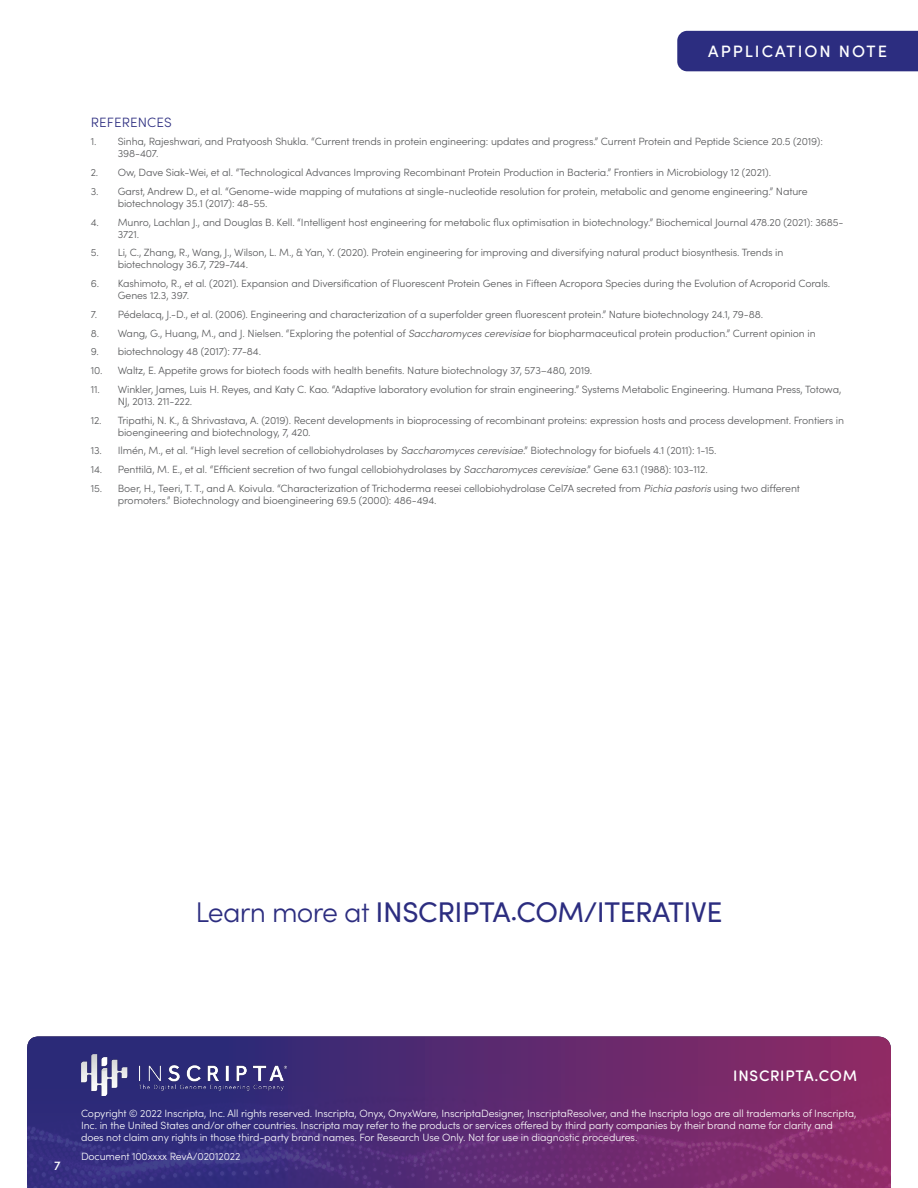
<style>
.page{position:relative;width:918px;height:1188px;background:#fff}
.page>*{position:absolute;margin:0;border:0;box-sizing:border-box;transform-origin:0 0}
.t1{font:28.5px "Sofia Pro";letter-spacing:-.015em;color:#2c2d80}
.t2{font:500 16.5px "Sofia Pro";letter-spacing:.12em;color:#fff}
.t3{font:500 15.3px "Sofia Pro Soft";letter-spacing:.05em;color:#fff}
.t4{font:300 13.5px "Sofia Pro";letter-spacing:.01em;color:#2c2d80}
.t5{font:500 12.75px "Sofia Pro";color:#fff}
.t6{font:300 10.5px/12px "Sofia Pro";letter-spacing:-.01em;color:#57585a}
.t7{font:300 10.5px/12px "Sofia Pro";letter-spacing:-.01em;color:#fff}
.s1{font-style:italic}
.s2{font-weight:300}
</style>
<div class="page">
<svg style="left:27px;top:1036px;width:864px;height:152px;background:#5b2b73"></svg>
<div style="left:677px;top:31px;width:241px;height:40px;background:#2c2d80"></div>
<img style="left:81px;top:1054px;width:206px;height:42px">
<p class="t2" style="left:708px;top:39px;width:180px">APPLICATION NOTE</p>
<p class="t4" style="left:91px;top:112px;width:83px">REFERENCES</p>
<p class="t6" style="left:118px;top:135px;width:707px;text-indent:-27px">1. Sinha, Rajeshwari, and Pratyoosh Shukla. “Current trends in protein engineering: updates and progress.” Current Protein and Peptide Science 20.5 (2019):<br>398-407.</p>
<p class="t6" style="left:91px;top:166px;width:682px">2. Ow, Dave Siak-Wei, et al. “Technological Advances Improving Recombinant Protein Production in Bacteria.” Frontiers in Microbiology 12 (2021).</p>
<p class="t6" style="left:118px;top:185px;width:692px;text-indent:-27px">3. Garst, Andrew D., et al. “Genome-wide mapping of mutations at single-nucleotide resolution for protein, metabolic and genome engineering.” Nature biotechnology 35.1 (2017): 48-55.</p>
<p class="t6" style="left:118px;top:215px;width:727px;text-indent:-27px">4. Munro, Lachlan J., and Douglas B. Kell. “Intelligent host engineering for metabolic flux optimisation in biotechnology.” Biochemical Journal 478.20 (2021): 3685-<br>3721.</p>
<p class="t6" style="left:118px;top:246px;width:667px;text-indent:-27px">5. Li, C., Zhang, R., Wang, J., Wilson, L. M., &amp; Yan, Y. (2020). Protein engineering for improving and diversifying natural product biosynthesis. Trends in biotechnology 36.7, 729-744.</p>
<p class="t6" style="left:118px;top:277px;width:714px;text-indent:-27px">6. Kashimoto, R., et al. (2021). Expansion and Diversification of Fluorescent Protein Genes in Fifteen Acropora Species during the Evolution of Acroporid Corals.<br>Genes 12.3, 397.</p>
<p class="t6" style="left:91px;top:308px;width:674px">7. Pédelacq, J.-D., et al. (2006). Engineering and characterization of a superfolder green fluorescent protein.” Nature biotechnology 24.1, 79-88.</p>
<p class="t6" style="left:91px;top:326px;width:726px">8. Wang, G., Huang, M., and J. Nielsen. “Exploring the potential of <span class="s1">Saccharomyces cerevisiae</span> for biopharmaceutical protein production.” Current opinion in</p>
<p class="t6" style="left:91px;top:345px;width:172px">9. biotechnology 48 (2017): 77-84.</p>
<p class="t6" style="left:91px;top:364px;width:503px">10. Waltz, E. Appetite grows for biotech foods with health benefits. Nature biotechnology 37, 573–480, 2019.</p>
<p class="t6" style="left:118px;top:383px;width:725px;text-indent:-27px">11. Winkler, James, Luis H. Reyes, and Katy C. Kao. “Adaptive laboratory evolution for strain engineering.” Systems Metabolic Engineering. Humana Press, Totowa,<br>NJ, 2013. 211-222.</p>
<p class="t6" style="left:118px;top:413px;width:728px;text-indent:-27px">12. Tripathi, N. K., &amp; Shrivastava, A. (2019). Recent developments in bioprocessing of recombinant proteins: expression hosts and process development. Frontiers in bioengineering and biotechnology, 7, 420.</p>
<p class="t6" style="left:91px;top:444px;width:627px">13. Ilmén, M., et al. “High level secretion of cellobiohydrolases by <span class="s1">Saccharomyces cerevisiae</span>.” Biotechnology for biofuels 4.1 (2011): 1-15.</p>
<p class="t6" style="left:91px;top:463px;width:619px">14. Penttilä, M. E., et al. “Efficient secretion of two fungal cellobiohydrolases by <span class="s1">Saccharomyces cerevisiae</span>.” Gene 63.1 (1988): 103-112.</p>
<p class="t6" style="left:118px;top:482px;width:684px;text-indent:-27px">15. Boer, H., Teeri, T. T., and A. Koivula. “Characterization of Trichoderma reesei cellobiohydrolase Cel7A secreted from <span class="s1">Pichia pastoris</span> using two different promoters.” Biotechnology and bioengineering 69.5 (2000): 486-494.</p>
<p class="t1" style="left:195px;top:891px;width:529px"><span class="s2">Learn more at</span> INSCRIPTA.COM/ITERATIVE</p>
<p class="t5" style="left:54px;top:1156px;width:8px">7</p>
<p class="t3" style="left:733px;top:1064px;width:125px">INSCRIPTA.COM</p>
<p class="t7" style="left:81px;top:1107px;width:777px">Copyright © 2022 Inscripta, Inc. All rights reserved. Inscripta, Onyx, OnyxWare, InscriptaDesigner, InscriptaResolver, and the Inscripta logo are all trademarks of Inscripta,<br>Inc. in the United States and/or other countries. Inscripta may refer to the products or services offered by third party companies by their brand name for clarity and does not claim any rights in those third-party brand names. For Research Use Only. Not for use in diagnostic procedures.</p>
<p class="t7" style="left:81px;top:1149px;width:161px">Document 100xxxx RevA/02012022</p>
</div>
